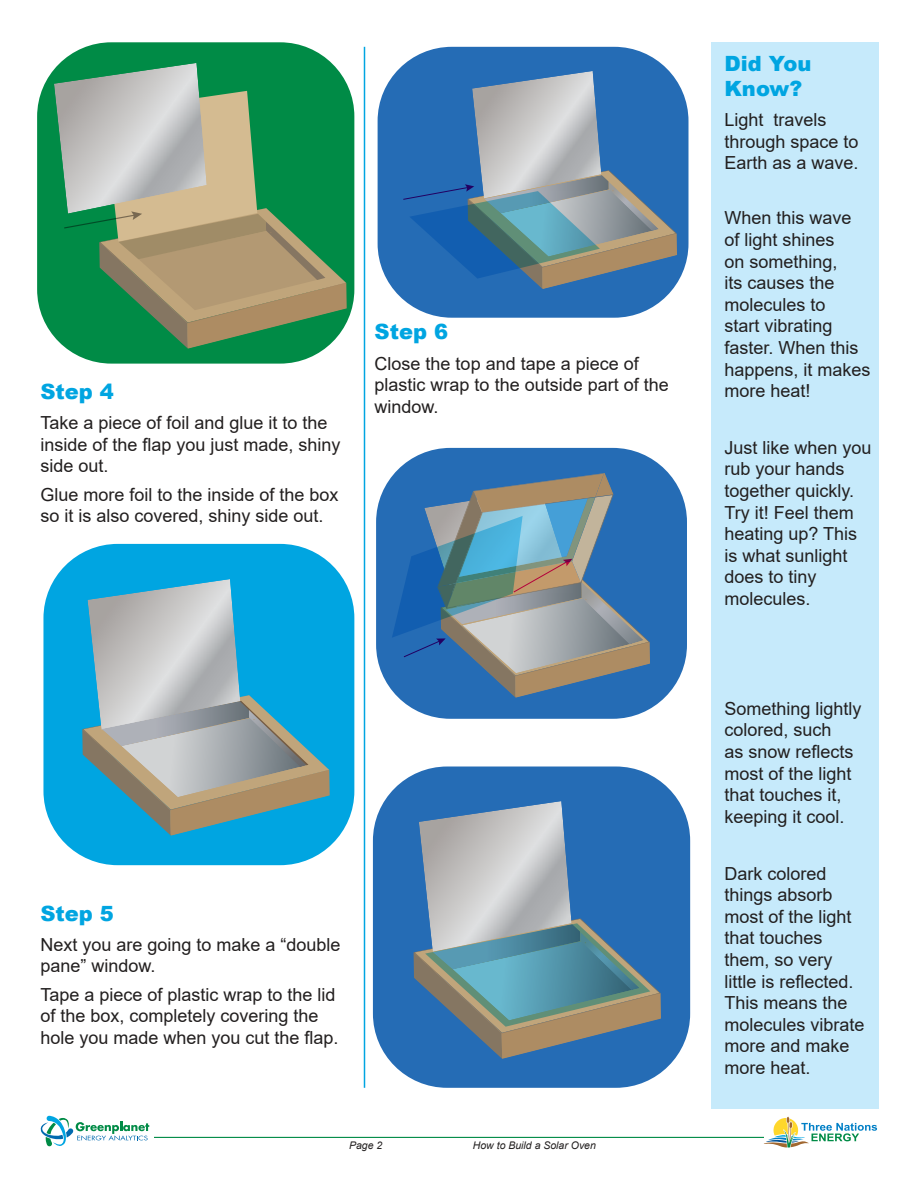
<style>
.page{position:relative;width:918px;height:1188px;background:#fff}
.page>*{position:absolute;margin:0;border:0;box-sizing:border-box;transform-origin:0 0}
.t1{font:900 21px/25.2px "Arial";color:#00a5e1}
.t2{font:18px/21.6px "Arial";color:#221f1f}
.t3{font:italic 10.5px "Arial";color:#221f1f}
</style>
<div class="page">
<hr style="left:41px;top:1137px;width:837px;height:1px;background:#008b46">
<div style="left:41px;top:1114px;width:113px;height:35px;background:#fff"></div>
<svg style="left:40px;top:1116px;width:109px;height:31px"></svg>
<div style="left:764px;top:1114px;width:114px;height:35px;background:#fff"></div>
<svg style="left:764px;top:1117px;width:113px;height:31px"></svg>
<div style="left:711px;top:42px;width:167px;height:1067px;background:#c6eafb"></div>
<div style="left:37px;top:42px;width:317px;height:322px;background:#008b46;border-radius:74px"></div>
<img style="left:54px;top:63px;width:145px;height:112px">
<svg style="left:64px;top:91px;width:283px;height:258px"></svg>
<div style="left:43px;top:544px;width:311px;height:321px;background:#00a5e1;border-radius:74px"></div>
<img style="left:88px;top:579px;width:152px;height:116px">
<svg style="left:82px;top:695px;width:248px;height:141px"></svg>
<div style="left:378px;top:47px;width:311px;height:271px;background:#256cb5;border-radius:74px"></div>
<img style="left:472px;top:71px;width:129px;height:99px">
<svg style="left:403px;top:170px;width:274px;height:119px"></svg>
<div style="left:376px;top:448px;width:311px;height:271px;background:#256cb5;border-radius:74px"></div>
<svg style="left:392px;top:473px;width:258px;height:225px"></svg>
<div style="left:373px;top:767px;width:317px;height:321px;background:#256cb5;border-radius:74px"></div>
<img style="left:419px;top:801px;width:152px;height:117px">
<svg style="left:414px;top:918px;width:247px;height:141px"></svg>
<hr style="left:364px;top:47px;width:1px;height:1041px;background:#00a5e1">
<p class="t1" style="left:40px;top:381px;width:75px">Step 4</p>
<p class="t2" style="left:40px;top:414px;width:302px">Take a piece of foil and glue it to the inside of the flap you just made, shiny side out.</p>
<p class="t2" style="left:40px;top:485px;width:300px">Glue more foil to the inside of the box so it is also covered, shiny side out.</p>
<p class="t1" style="left:375px;top:321px;width:75px">Step 6</p>
<p class="t2" style="left:375px;top:354px;width:296px">Close the top and tape a piece of plastic wrap to the outside part of the window.</p>
<p class="t1" style="left:40px;top:902px;width:75px">Step 5</p>
<p class="t2" style="left:40px;top:935px;width:302px">Next you are going to make a “double pane” window.</p>
<p class="t2" style="left:40px;top:985px;width:300px">Tape a piece of plastic wrap to the lid of the box, completely covering the hole you made when you cut the flap.</p>
<p class="t3" style="left:349px;top:1141px;width:35px">Page 2</p>
<p class="t3" style="left:473px;top:1141px;width:125px">How to Build a Solar Oven</p>
<p class="t1" style="left:724px;top:53px;width:88px">Did You<br>Know?</p>
<p class="t2" style="left:724px;top:111px;width:136px">Light travels through space to<br>Earth as a wave.</p>
<p class="t2" style="left:724px;top:209px;width:148px">When this wave of light shines<br>on something,<br>its causes the molecules to<br>start vibrating faster. When this happens, it makes more heat!</p>
<p class="t2" style="left:724px;top:438px;width:149px">Just like when you rub your hands together quickly.<br>Try it! Feel them heating up? This is what sunlight does to tiny molecules.</p>
<p class="t2" style="left:724px;top:699px;width:139px">Something lightly colored, such<br>as snow reflects most of the light that touches it, keeping it cool.</p>
<p class="t2" style="left:724px;top:864px;width:142px">Dark colored things absorb most of the light that touches them, so very little is reflected.<br>This means the molecules vibrate more and make more heat.</p>
</div>
